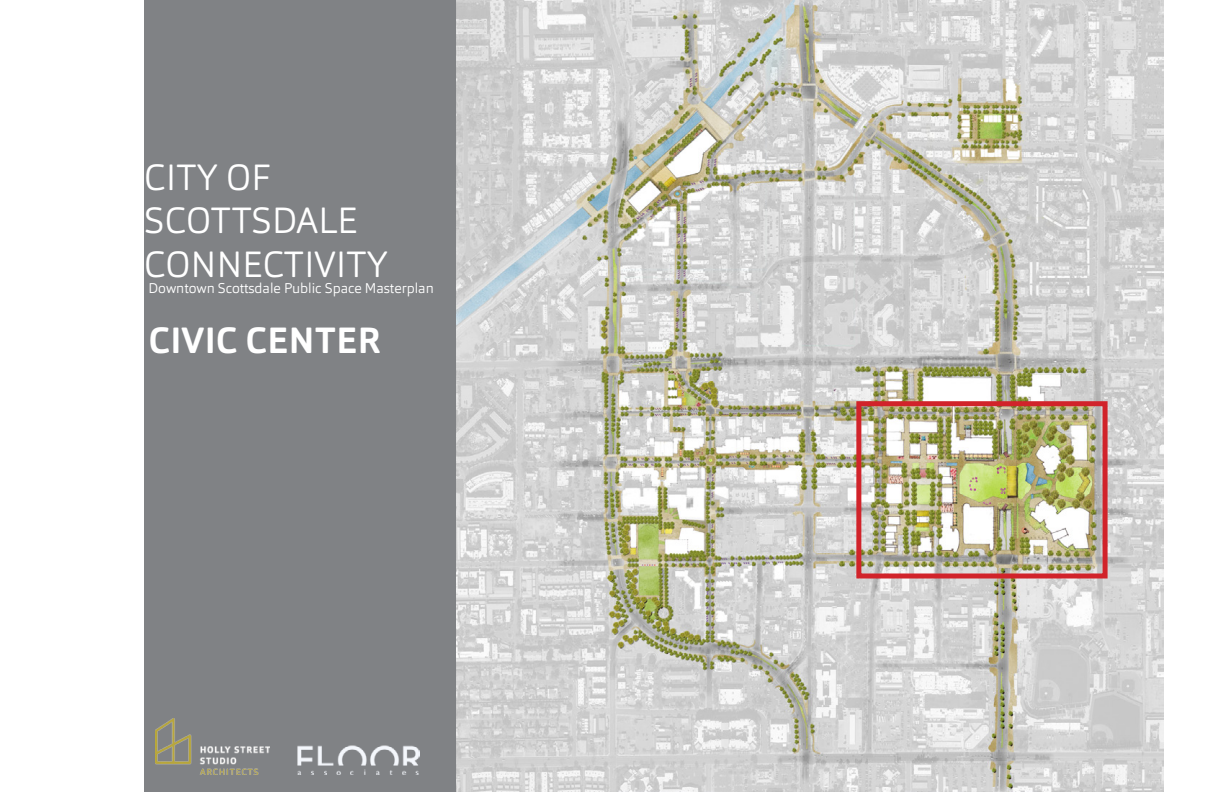
<style>
.page{position:relative;width:1224px;height:792px;background:#fff}
.page>*{position:absolute;margin:0;border:0;box-sizing:border-box;transform-origin:0 0}
.t1{font:300 36px "Orgon";letter-spacing:.01em;color:#fff}
.t2{font:700 36px "Orgon";letter-spacing:.01em;color:#fff}
.t3{font:300 36px "Orgon";letter-spacing:-.01em;color:#fff}
.t4{font:300 14px "Orgon";color:#fff}
</style>
<div class="page">
<img style="left:456px;top:0;width:708px;height:792px">
<div style="left:144px;top:0;width:312px;height:792px;background:#808285"></div>
<img style="left:297px;top:745px;width:123px;height:29px">
<img style="left:156px;top:718px;width:114px;height:56px">
<div style="left:856px;top:401px;width:252px;height:177px;border:5px solid #d1232a"></div>
<p class="t1" style="left:144px;top:155px;width:128px">CITY OF</p>
<p class="t3" style="left:144px;top:198px;width:215px">SCOTTSDALE</p>
<p class="t1" style="left:144px;top:241px;width:245px">CONNECTIVITY</p>
<p class="t4" style="left:149px;top:280px;width:287px">Downtown Scottsdale Public Space Masterplan</p>
<p class="t2" style="left:149px;top:318px;width:234px">CIVIC CENTER</p>
</div>
